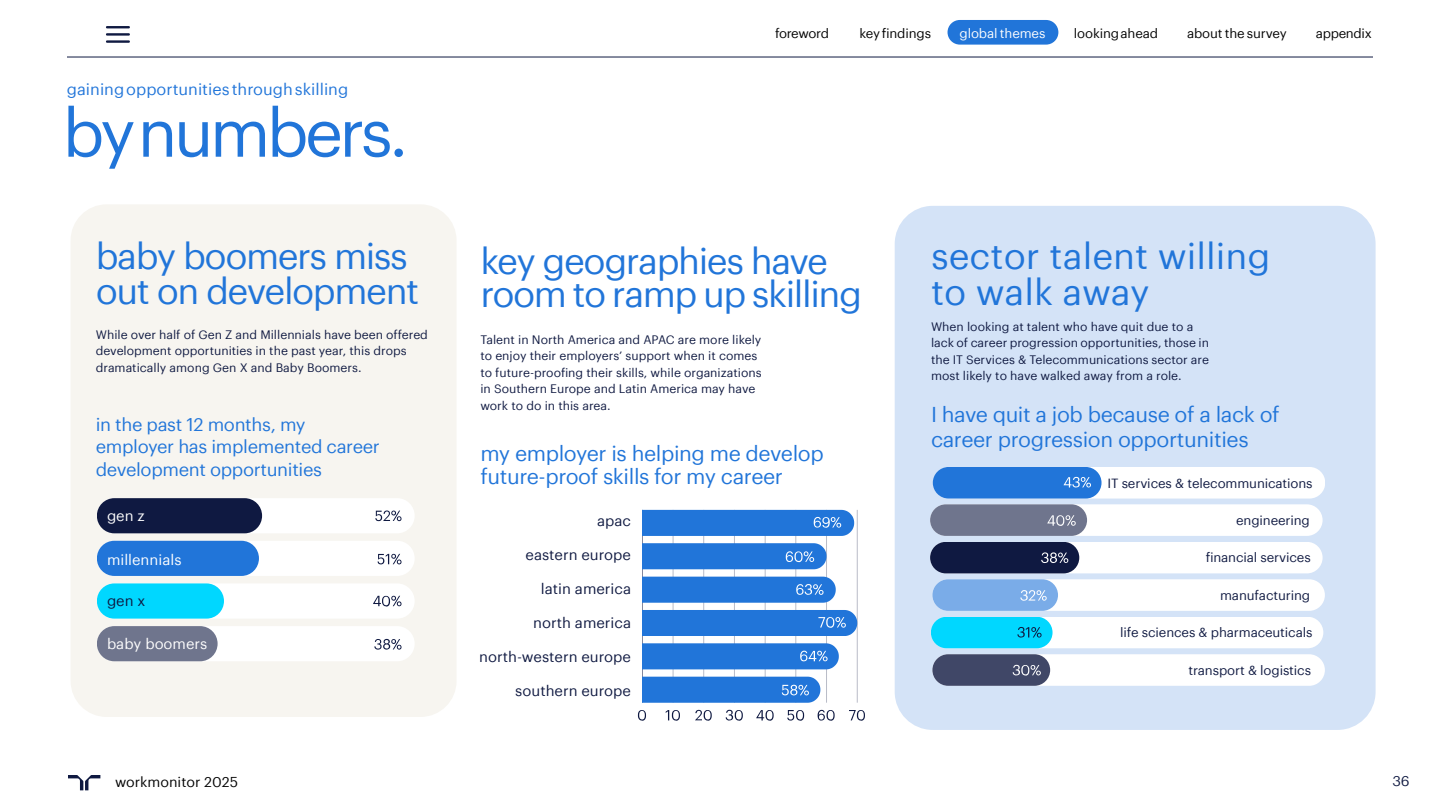
<style>
.page{position:relative;width:1440px;height:810px;background:#fff}
.page>*{position:absolute;margin:0;border:0;box-sizing:border-box;transform-origin:0 0}
.t1{font:66px "Graphik";letter-spacing:-.06em;color:#2175d9}
.t2{font:36px/34.3px "Graphik";letter-spacing:-.04em;color:#2175d9}
.t3{font:36px/36px "Graphik";color:#2175d9}
.t4{font:21px/22.5px "Graphik";letter-spacing:-.02em;color:#2175d9}
.t5{font:18px/22.5px "Graphik";letter-spacing:-.02em;color:#2175d9}
.t6{font:16px "Graphik";color:#2175d9}
.t7{font:14.6px "Graphik";color:#0f1941}
.t8{font:14.6px "Graphik";color:#fff}
.t9{font:14px "Graphik";color:#000}
.t10{font:14px "Graphik";color:#0f1941}
.t11{font:13px "Graphik";letter-spacing:-.01em;color:#0f1941}
.t12{font:13px "Graphik";letter-spacing:-.01em;color:#000}
.t13{font:13px "Graphik";letter-spacing:-.01em;color:#fff}
.t14{font:13px "Graphik";letter-spacing:-.035em;color:#000}
.t15{font:12px/16.5px "Graphik";color:#0f1941}
</style>
<div class="page">
<div style="left:71px;top:204px;width:386px;height:513px;background:#f7f5f0;border-radius:36px"></div>
<div style="left:895px;top:206px;width:481px;height:524px;background:#d4e3f7;border-radius:38px"></div>
<div style="left:933px;top:467px;width:392px;height:32px;background:#fff"></div>
<div style="left:933px;top:467px;width:169px;height:32px;background:#2175d9"></div>
<div style="left:931px;top:617px;width:392px;height:31px;background:#fff"></div>
<div style="left:931px;top:617px;width:122px;height:31px;background:#00d7ff"></div>
<div style="left:930px;top:504px;width:393px;height:32px;background:#fff"></div>
<div style="left:930px;top:504px;width:157px;height:32px;background:#6f758d"></div>
<div style="left:932px;top:579px;width:393px;height:32px;background:#fff"></div>
<div style="left:932px;top:579px;width:126px;height:32px;background:#7aace8"></div>
<div style="left:932px;top:654px;width:393px;height:32px;background:#fff"></div>
<div style="left:932px;top:654px;width:118px;height:32px;background:#404767"></div>
<div style="left:930px;top:542px;width:393px;height:31px;background:#fff"></div>
<div style="left:930px;top:542px;width:149px;height:31px;background:#0f1941"></div>
<svg style="left:1064px;top:477px;width:27px;height:11px"></svg>
<svg style="left:1017px;top:627px;width:25px;height:11px"></svg>
<svg style="left:1047px;top:515px;width:29px;height:11px"></svg>
<svg style="left:1020px;top:590px;width:27px;height:11px"></svg>
<svg style="left:1013px;top:665px;width:28px;height:11px"></svg>
<svg style="left:1041px;top:552px;width:27px;height:11px"></svg>
<hr style="left:642px;top:510px;width:1px;height:193px;background:#0f1941;opacity:.6">
<hr style="left:673px;top:510px;width:1px;height:193px;background:#0f1941;opacity:.3">
<hr style="left:703px;top:510px;width:1px;height:193px;background:#0f1941;opacity:.3">
<hr style="left:734px;top:510px;width:1px;height:193px;background:#0f1941;opacity:.3">
<hr style="left:765px;top:510px;width:1px;height:193px;background:#0f1941;opacity:.3">
<hr style="left:795px;top:510px;width:1px;height:193px;background:#0f1941;opacity:.3">
<hr style="left:826px;top:510px;width:1px;height:193px;background:#babdc8">
<hr style="left:857px;top:510px;width:1px;height:193px;background:#c9cbd4">
<svg style="left:638px;top:710px;width:8px;height:11px"></svg>
<svg style="left:666px;top:710px;width:14px;height:11px"></svg>
<svg style="left:695px;top:710px;width:17px;height:11px"></svg>
<svg style="left:726px;top:710px;width:17px;height:11px"></svg>
<svg style="left:756px;top:710px;width:18px;height:11px"></svg>
<svg style="left:787px;top:710px;width:17px;height:11px"></svg>
<svg style="left:818px;top:710px;width:17px;height:11px"></svg>
<svg style="left:849px;top:710px;width:16px;height:11px"></svg>
<svg style="left:642px;top:677px;width:178px;height:26px"></svg>
<svg style="left:642px;top:643px;width:197px;height:26px"></svg>
<svg style="left:642px;top:543px;width:185px;height:26px"></svg>
<div style="left:642px;top:610px;width:215px;height:26px;background:#2175d9"></div>
<svg style="left:642px;top:577px;width:194px;height:26px"></svg>
<svg style="left:642px;top:510px;width:212px;height:26px"></svg>
<div style="left:97px;top:541px;width:318px;height:35px;background:#fff"></div>
<div style="left:97px;top:541px;width:162px;height:35px;background:#2175d9"></div>
<div style="left:97px;top:583px;width:318px;height:36px;background:#fff"></div>
<div style="left:97px;top:583px;width:127px;height:36px;background:#00d7ff"></div>
<div style="left:97px;top:626px;width:318px;height:35px;background:#fff"></div>
<div style="left:97px;top:626px;width:121px;height:35px;background:#6f758d"></div>
<div style="left:97px;top:498px;width:318px;height:35px;background:#fff"></div>
<div style="left:97px;top:498px;width:165px;height:35px;background:#0f1941"></div>
<svg style="left:378px;top:554px;width:24px;height:10px"></svg>
<svg style="left:375px;top:511px;width:27px;height:10px"></svg>
<svg style="left:373px;top:596px;width:29px;height:11px"></svg>
<svg style="left:374px;top:639px;width:28px;height:11px"></svg>
<svg style="left:68px;top:775px;width:32px;height:15px"></svg>
<hr style="left:67px;top:57px;width:1306px;height:1px;background:#0f1941">
<svg style="left:106px;top:26px;width:24px;height:17px"></svg>
<div style="left:948px;top:20px;width:110px;height:25px;background:#2175d9;border-radius:12px"></div>
<h3 class="t6" style="left:67px;top:77px;width:283px">gaining opportunities through skilling</h3>
<h1 class="t1" style="left:62px;top:83px;width:347px">by numbers.</h1>
<p class="t14" style="left:775px;top:23px;width:56px">foreword</p>
<p class="t12" style="left:859px;top:23px;width:73px">key findings</p>
<p class="t12" style="left:1074px;top:23px;width:86px">looking ahead</p>
<p class="t12" style="left:1187px;top:23px;width:101px">about the survey</p>
<p class="t12" style="left:1316px;top:23px;width:57px">appendix</p>
<p class="t13" style="left:960px;top:23px;width:88px">global themes</p>
<h2 class="t2" style="left:96px;top:236px;width:325px">baby boomers miss out on development</h2>
<h2 class="t2" style="left:480px;top:241px;width:383px;line-height:33px">key geographies have room to ramp up skilling</h2>
<h2 class="t3" style="left:931px;top:235px;width:341px">sector talent willing to walk away</h2>
<p class="t15" style="left:96px;top:325px;width:334px">While over half of Gen Z and Millennials have been offered development opportunities in the past year, this drops dramatically among Gen X and Baby Boomers.</p>
<h3 class="t5" style="left:96px;top:411px;width:286px">in the past 12 months, my employer has implemented career development opportunities</h3>
<p class="t8" style="left:107px;top:504px;width:39px">gen z</p>
<p class="t8" style="left:107px;top:549px;width:76px">millennials</p>
<p class="t7" style="left:107px;top:589px;width:40px">gen x</p>
<p class="t8" style="left:107px;top:633px;width:102px">baby boomers</p>
<p class="t15" style="left:480px;top:330px;width:283px">Talent in North America and APAC are more likely to enjoy their employers’ support when it comes to future-proofing their skills, while organizations in Southern Europe and Latin America may have work to do in this area.</p>
<h3 class="t4" style="left:480px;top:441px;width:345px">my employer is helping me develop future-proof skills for my career</h3>
<p class="t7" style="left:597px;top:509px;width:35px">apac</p>
<p class="t7" style="left:525px;top:543px;width:107px">eastern europe</p>
<p class="t7" style="left:541px;top:577px;width:92px">latin america</p>
<p class="t7" style="left:533px;top:611px;width:99px">north america</p>
<p class="t7" style="left:479px;top:645px;width:153px">north-western europe</p>
<p class="t7" style="left:515px;top:679px;width:117px">southern europe</p>
<p class="t15" style="left:931px;top:317px;width:280px">When looking at talent who have quit due to a lack of career progression opportunities, those in the IT Services &amp; Telecommunications sector are most likely to have walked away from a role.</p>
<h3 class="t4" style="left:931px;top:400px;width:350px;line-height:25.2px">I have quit a job because of a lack of career progression opportunities</h3>
<p class="t11" style="left:1107px;top:474px;width:207px">IT services &amp; telecommunications</p>
<p class="t11" style="left:1236px;top:511px;width:75px">engineering</p>
<p class="t11" style="left:1206px;top:547px;width:107px">financial services</p>
<p class="t11" style="left:1220px;top:585px;width:92px">manufacturing</p>
<p class="t11" style="left:1120px;top:623px;width:194px">life sciences &amp; pharmaceuticals</p>
<p class="t11" style="left:1188px;top:660px;width:124px">transport &amp; logistics</p>
<p class="t9" style="left:115px;top:771px;width:125px">workmonitor 2025</p>
<p class="t10" style="left:1392px;top:771px;width:19px">36</p>
</div>
